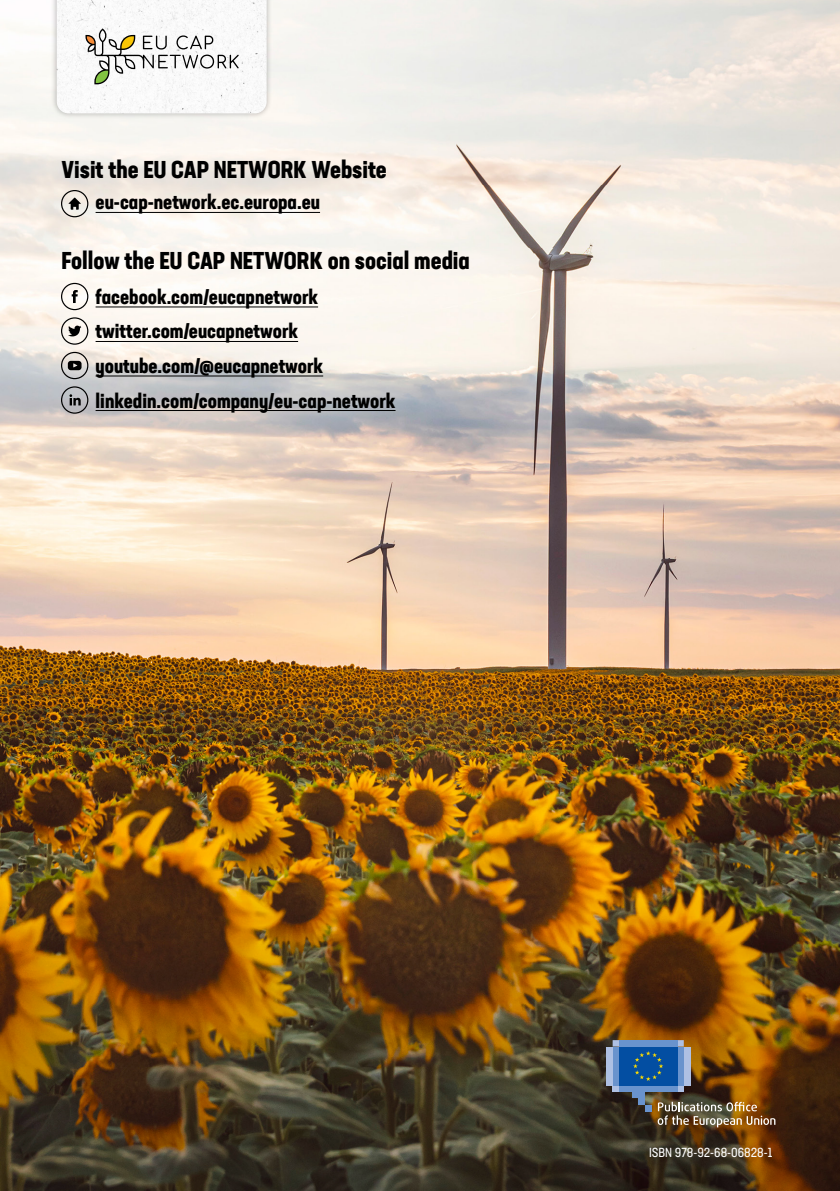
<style>
.page{position:relative;width:840px;height:1191px;background:#fff}
.page>*{position:absolute;margin:0;border:0;box-sizing:border-box;transform-origin:0 0}
.t1{font:700 condensed 24px "Neusa Next Std";color:#000}
.t2{font:700 condensed 20px/34.4px "Neusa Next Std";color:#000}
.t3{font:condensed 13px "Neusa Next Std";color:#fff}
</style>
<div class="page">
<img style="left:0;top:0;width:839px;height:873px">
<img style="left:0;top:873px;width:839px;height:318px">
<div style="left:612px;top:1085px;width:71px;height:6px;background:#aec0e3"></div>
<div style="left:618px;top:1085px;width:59px;height:6px;background:#6993cd"></div>
<div style="left:677px;top:1046px;width:6px;height:39px;background:#6993cd"></div>
<div style="left:683px;top:1046px;width:7px;height:39px;background:#aec0e3"></div>
<div style="left:612px;top:1046px;width:6px;height:39px;background:#6993cd"></div>
<div style="left:605px;top:1046px;width:7px;height:39px;background:#aec0e3"></div>
<div style="left:631px;top:1085px;width:13px;height:13px;background:#6993cd"></div>
<div style="left:638px;top:1085px;width:6px;height:19px;background:#6993cd"></div>
<div style="left:644px;top:1104px;width:7px;height:7px;background:#6993cd"></div>
<div style="left:618px;top:1046px;width:59px;height:39px;background:#034ea2"></div>
<svg style="left:612px;top:1040px;width:71px;height:41px"></svg>
<img style="left:657px;top:1101px;width:118px;height:26px">
<div style="left:50px;top:0;width:223px;height:120px;background:#000;opacity:.3"></div>
<svg style="left:57px;top:0;width:209px;height:113px"></svg>
<hr style="left:95px;top:212px;width:225px;height:1px;background:#000">
<hr style="left:95px;top:306px;width:223px;height:1px;background:#000">
<hr style="left:95px;top:341px;width:203px;height:1px;background:#000">
<hr style="left:95px;top:375px;width:228px;height:1px;background:#000">
<hr style="left:95px;top:410px;width:300px;height:1px;background:#000">
<svg style="left:68px;top:198px;width:13px;height:12px"></svg>
<div style="left:61px;top:190px;width:27px;height:27px;border:1px solid #000;border-radius:50%"></div>
<svg style="left:72px;top:290px;width:6px;height:13px"></svg>
<div style="left:61px;top:283px;width:27px;height:27px;border:1px solid #000;border-radius:50%"></div>
<svg style="left:68px;top:325px;width:13px;height:12px"></svg>
<div style="left:61px;top:317px;width:27px;height:28px;border:1px solid #000;border-radius:50%"></div>
<svg style="left:68px;top:361px;width:13px;height:9px"></svg>
<div style="left:61px;top:352px;width:27px;height:27px;border:1px solid #000;border-radius:50%"></div>
<svg style="left:69px;top:394px;width:12px;height:11px"></svg>
<div style="left:61px;top:386px;width:27px;height:28px;border:1px solid #000;border-radius:50%"></div>
<p class="t1" style="left:61px;top:154px;width:327px">Visit the EU CAP NETWORK Website</p>
<p class="t2" style="left:95px;top:185px;width:226px">eu-cap-network.ec.europa.eu</p>
<p class="t1" style="left:61px;top:245px;width:409px">Follow the EU CAP NETWORK on social media</p>
<p class="t2" style="left:95px;top:279px;width:301px">facebook.com/eucapnetwork twitter.com/eucapnetwork youtube.com/@eucapnetwork linkedin.com/company/eu-cap-network</p>
<p class="t3" style="left:648px;top:1144px;width:125px">ISBN 978-92-68-06828-1</p>
</div>
